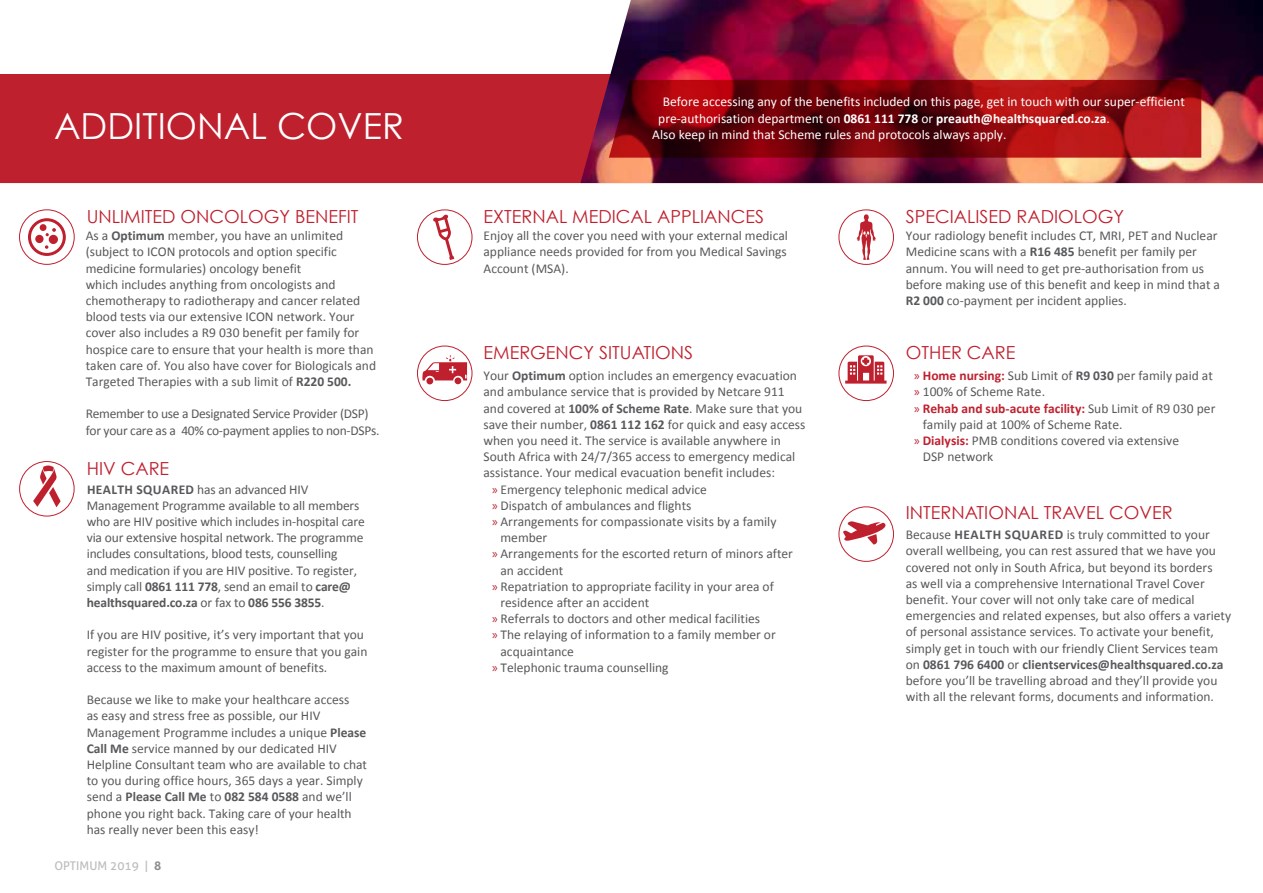
<style>
.page{position:relative;width:1263px;height:893px;background:#fff}
.page>*{position:absolute;margin:0;border:0;box-sizing:border-box;transform-origin:0 0}
.t1{font:36px "Century Gothic";color:#fff}
.t2{font:18px "Century Gothic";color:#bf202e}
.t3{font:13.5px/16.2px "Calibri";color:#58595b}
.t4{font:13.5px "Calibri";color:#fff}
.t5{font:13.5px/16.2px "Calibri";letter-spacing:-.02em;color:#58595b}
.t6{font:700 13.5px "Calibri";color:#fff}
.t7{font:700 13.5px "Calibri";color:#bf202e}
.t8{font:12px "Aller";color:#bdbbbb}
.s1{font-weight:700}
.s2{font-weight:700;color:#8d8a8c}
.s3{font-weight:400}
.s4{font-family:"Myriad Pro";color:#bf202e}
.s5{font-weight:700;color:#bf202e}
.s6{font-family:"Myriad Pro";font-weight:400}
.s7{font-weight:400;color:#58595b}
</style>
<div class="page">
<div style="left:0;top:74px;width:580px;height:109px;background:#bf202e"></div>
<img style="left:580px;top:0;width:683px;height:183px">
<svg style="left:609px;top:80px;width:592px;height:78px;background:#84090f"></svg>
<div style="left:417px;top:209px;width:55px;height:56px;border:1px solid #bf202e;border-radius:50%"></div>
<svg style="left:433px;top:214px;width:21px;height:46px"></svg>
<div style="left:19px;top:209px;width:56px;height:56px;border:1px solid #bf202e;border-radius:50%"></div>
<svg style="left:28px;top:218px;width:38px;height:38px"></svg>
<svg style="left:856px;top:214px;width:20px;height:46px"></svg>
<div style="left:838px;top:209px;width:56px;height:56px;border:1px solid #bf202e;border-radius:50%"></div>
<div style="left:19px;top:461px;width:56px;height:55px;border:1px solid #bf202e;border-radius:50%"></div>
<svg style="left:33px;top:464px;width:28px;height:43px"></svg>
<svg style="left:845px;top:355px;width:41px;height:29px"></svg>
<div style="left:838px;top:346px;width:56px;height:55px;border:1px solid #bf202e;border-radius:50%"></div>
<svg style="left:843px;top:521px;width:42px;height:24px"></svg>
<div style="left:838px;top:506px;width:56px;height:56px;border:1px solid #bf202e;border-radius:50%"></div>
<div style="left:426px;top:378px;width:7px;height:6px;background:#bf202e;border-radius:50%"></div>
<div style="left:454px;top:377px;width:7px;height:7px;background:#bf202e;border-radius:50%"></div>
<svg style="left:422px;top:355px;width:45px;height:25px"></svg>
<div style="left:417px;top:346px;width:55px;height:55px;border:1px solid #bf202e;border-radius:50%"></div>
<h1 class="t1" style="left:54px;top:104px;width:351px">ADDITIONAL COVER</h1>
<h2 class="t2" style="left:87px;top:206px;width:273px">UNLIMITED ONCOLOGY BENEFIT</h2>
<p class="t3" style="left:86px;top:228px;width:292px">As a <span class="s1">Optimum</span> member, you have an unlimited (subject to ICON protocols and option specific medicine formularies) oncology benefit<br>which includes anything from oncologists and chemotherapy to radiotherapy and cancer related blood tests via our extensive ICON network. Your cover also includes a R9 030 benefit per family for hospice care to ensure that your health is more than taken care of. You also have cover for Biologicals and Targeted Therapies with a sub limit of <span class="s1">R220 500.</span></p>
<p class="t5" style="left:86px;top:406px;width:295px">Remember to use a Designated Service Provider (DSP) for your care as a 40% co-payment applies to non-DSPs.</p>
<h2 class="t2" style="left:87px;top:457px;width:84px">HIV CARE</h2>
<p class="t3" style="left:87px;top:481px;width:280px"><span class="s1">HEALTH SQUARED</span> has an advanced HIV Management Programme available to all members who are HIV positive which includes in-hospital care via our extensive hospital network. The programme includes consultations, blood tests, counselling<br>and medication if you are HIV positive. To register, simply call <span class="s1">0861 111 778</span>, send an email to <span class="s1">care@ healthsquared.co.za</span> or fax to <span class="s1">086 556 3855</span>.</p>
<p class="t3" style="left:87px;top:627px;width:282px">If you are HIV positive, it’s very important that you register for the programme to ensure that you gain access to the maximum amount of benefits.</p>
<p class="t3" style="left:87px;top:692px;width:282px">Because we like to make your healthcare access<br>as easy and stress free as possible, our HIV Management Programme includes a unique <span class="s1">Please Call Me</span> service manned by our dedicated HIV Helpline Consultant team who are available to chat to you during office hours, 365 days a year. Simply send a <span class="s1">Please Call Me</span> to <span class="s1">082 584 0588</span> and we’ll phone you right back. Taking care of your health has really never been this easy!</p>
<p class="t8" style="left:54px;top:858px;width:109px">OPTIMUM 2019 | <span class="s2">8</span></p>
<p class="t4" style="left:663px;top:93px;width:524px">Before accessing any of the benefits included on this page, get in touch with our super-efficient</p>
<p class="t6" style="left:658px;top:109px;width:453px"><span class="s3">pre-authorisation department on</span> 0861 111 778 <span class="s3">or</span> preauth@healthsquared.co.za<span class="s3">.</span></p>
<p class="t4" style="left:652px;top:126px;width:356px">Also keep in mind that Scheme rules and protocols always apply.</p>
<h2 class="t2" style="left:483px;top:206px;width:282px">EXTERNAL MEDICAL APPLIANCES</h2>
<p class="t3" style="left:483px;top:228px;width:306px;text-align:justify">Enjoy all the cover you need with your external medical appliance needs provided for from you Medical Savings Account (MSA).</p>
<h2 class="t2" style="left:483px;top:342px;width:211px">EMERGENCY SITUATIONS</h2>
<p class="t3" style="left:483px;top:368px;width:315px">Your <span class="s1">Optimum</span> option includes an emergency evacuation</p>
<p class="t3" style="left:483px;top:384px;width:303px">and ambulance service that is provided by Netcare 911</p>
<p class="t3" style="left:483px;top:400px;width:320px">and covered at <span class="s1">100% of Scheme Rate</span>. Make sure that you</p>
<p class="t3" style="left:483px;top:416px;width:323px">save their number, <span class="s1">0861 112 162</span> for quick and easy access</p>
<p class="t3" style="left:483px;top:432px;width:299px">when you need it. The service is available anywhere in</p>
<p class="t3" style="left:483px;top:449px;width:313px">South Africa with 24/7/365 access to emergency medical</p>
<p class="t3" style="left:483px;top:465px;width:293px">assistance. Your medical evacuation benefit includes:</p>
<p class="t3" style="left:492px;top:481px;width:216px"><span class="s4">»</span> Emergency telephonic medical advice</p>
<p class="t3" style="left:492px;top:497px;width:201px"><span class="s4">»</span> Dispatch of ambulances and flights</p>
<p class="t3" style="left:492px;top:513px;width:286px"><span class="s4">»</span> Arrangements for compassionate visits by a family</p>
<p class="t3" style="left:500px;top:530px;width:48px">member</p>
<p class="t3" style="left:492px;top:546px;width:302px"><span class="s4">»</span> Arrangements for the escorted return of minors after</p>
<p class="t3" style="left:500px;top:562px;width:65px">an accident</p>
<p class="t3" style="left:492px;top:578px;width:283px"><span class="s4">»</span> Repatriation to appropriate facility in your area of</p>
<p class="t3" style="left:500px;top:594px;width:150px">residence after an accident</p>
<p class="t3" style="left:492px;top:611px;width:270px"><span class="s4">»</span> Referrals to doctors and other medical facilities</p>
<p class="t3" style="left:492px;top:627px;width:285px"><span class="s4">»</span> The relaying of information to a family member or</p>
<p class="t3" style="left:500px;top:643px;width:75px">acquaintance</p>
<p class="t3" style="left:492px;top:659px;width:178px"><span class="s4">»</span> Telephonic trauma counselling</p>
<h2 class="t2" style="left:906px;top:206px;width:220px">SPECIALISED RADIOLOGY</h2>
<p class="t3" style="left:906px;top:228px;width:316px">Your radiology benefit includes CT, MRI, PET and Nuclear Medicine scans with a <span class="s1">R16 485</span> benefit per family per annum. You will need to get pre-authorisation from us before making use of this benefit and keep in mind that a <span class="s1">R2 000</span> co-payment per incident applies.</p>
<h2 class="t2" style="left:906px;top:342px;width:111px">OTHER CARE</h2>
<p class="t3" style="left:914px;top:368px;width:300px"><span class="s4">»</span> <span class="s5">Home nursing:</span> Sub Limit of <span class="s1">R9 030</span> per family paid at</p>
<p class="t3" style="left:914px;top:384px;width:132px"><span class="s4">»</span> 100% of Scheme Rate.</p>
<p class="t7" style="left:914px;top:400px;width:303px"><span class="s6">»</span> Rehab and sub-acute facility: <span class="s7">Sub Limit of R9 030 per</span></p>
<p class="t3" style="left:923px;top:416px;width:201px">family paid at 100% of Scheme Rate.</p>
<p class="t3" style="left:914px;top:432px;width:266px"><span class="s4">»</span> <span class="s5">Dialysis:</span> PMB conditions covered via extensive</p>
<p class="t3" style="left:923px;top:449px;width:72px">DSP network</p>
<h2 class="t2" style="left:906px;top:502px;width:268px">INTERNATIONAL TRAVEL COVER</h2>
<p class="t3" style="left:906px;top:527px;width:327px">Because <span class="s1">HEALTH SQUARED</span> is truly committed to your overall wellbeing, you can rest assured that we have you covered not only in South Africa, but beyond its borders<br>as well via a comprehensive International Travel Cover benefit. Your cover will not only take care of medical emergencies and related expenses, but also offers a variety of personal assistance services. To activate your benefit, simply get in touch with our friendly Client Services team on <span class="s1">0861 796 6400</span> or <span class="s1">clientservices@healthsquared.co.za </span>before you’ll be travelling abroad and they’ll provide you with all the relevant forms, documents and information.</p>
</div>
